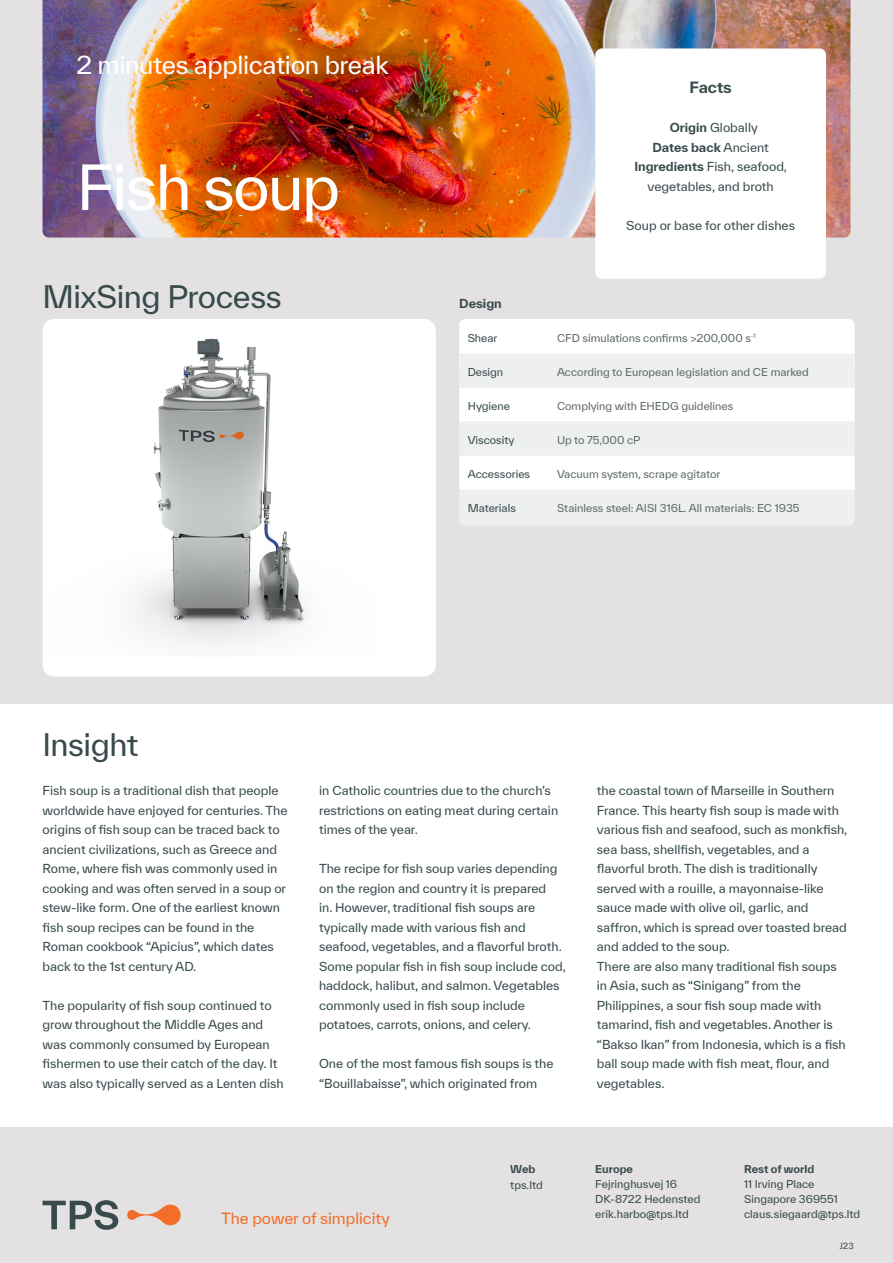
<style>
.page{position:relative;width:893px;height:1263px;background:#fff}
.page>*{position:absolute;margin:0;border:0;box-sizing:border-box;transform-origin:0 0}
.t1{font:60px "TWK Everett";letter-spacing:-.03em;color:#fff}
.t2{font:30px "TWK Everett";letter-spacing:-.015em;color:#384a4c}
.Sub_headling{font:24px "TWK Everett";letter-spacing:-.015em;color:#fff}
.t3{font:15px "TWK Everett";color:#f36e28}
.Body_copy_8pt{font:700 15px "TWK Everett";letter-spacing:-.005em;color:#384a4c}
.Body_copy_8pt-2{font:12px/19.5px "TWK Everett";color:#384a4c}
.Body_copy_8pt-3{font:700 12px "TWK Everett";color:#384a4c}
.t4{font:10.5px "TWK Everett";color:#5e686a}
.t5{font:10.5px/15px "TWK Everett";color:#384a4c}
.t6{font:700 10.5px "TWK Everett";color:#384a4c}
.t7{font:8.25px "TWK Everett";color:#384a4c}
.s1{font-weight:700}
.s2{font-weight:400}
</style>
<div class="page">
<div style="left:0;top:1127px;width:893px;height:136px;background:#e3e1e2"></div>
<svg style="left:43px;top:1200px;width:75px;height:30px"></svg>
<svg style="left:127px;top:1204px;width:54px;height:21px"></svg>
<div style="left:0;top:0;width:893px;height:704px;background:#e3e1e2"></div>
<div style="left:43px;top:319px;width:393px;height:357px;background:#fff;border-radius:12px"></div>
<img style="left:43px;top:319px;width:263px;height:326px">
<div style="left:459px;top:319px;width:396px;height:55px;background:#fff;border-radius:6px"></div>
<div style="left:459px;top:477px;width:396px;height:49px;background:#eef0f0;border-radius:6px"></div>
<svg style="left:459px;top:353px;width:396px;height:136px"></svg>
<img style="left:43px;top:0;width:807px;height:238px">
<div style="left:595px;top:48px;width:231px;height:231px;background:#fff;border-radius:6px"></div>
<p class="Sub_headling" style="left:77px;top:48px;width:314px">2 minutes application break</p>
<p class="t1" style="left:77px;top:146px;width:265px">Fish soup</p>
<h2 class="t2" style="left:43px;top:275px;width:241px">MixSing Process</h2>
<p class="Body_copy_8pt-3" style="left:459px;top:294px;width:44px">Design</p>
<p class="Body_copy_8pt" style="left:689px;top:77px;width:44px">Facts</p>
<p class="Body_copy_8pt-2" style="left:670px;top:118px;width:89px"><span class="s1">Origin</span> Globally</p>
<p class="Body_copy_8pt-3" style="left:652px;top:138px;width:118px">Dates back <span class="s2">Ancient</span></p>
<p class="Body_copy_8pt-2" style="left:634px;top:157px;width:154px;text-align:center"><span class="s1">Ingredients</span> Fish, seafood, vegetables, and broth</p>
<p class="Body_copy_8pt-2" style="left:626px;top:215px;width:170px">Soup or base for other dishes</p>
<p class="t5" style="left:468px;top:330px;width:31px">Shear</p>
<p class="t4" style="left:557px;top:330px;width:200px">CFD simulations confirms &gt;200,000 s<sup>-1</sup></p>
<p class="t5" style="left:468px;top:364px;width:37px">Design</p>
<p class="t4" style="left:557px;top:364px;width:253px">According to European legislation and CE marked</p>
<p class="t5" style="left:468px;top:398px;width:44px">Hygiene</p>
<p class="t4" style="left:557px;top:398px;width:178px">Complying with EHEDG guidelines</p>
<p class="t5" style="left:468px;top:432px;width:48px">Viscosity</p>
<p class="t4" style="left:557px;top:432px;width:85px">Up to 75,000 cP</p>
<p class="t5" style="left:468px;top:466px;width:64px">Accessories</p>
<p class="t4" style="left:557px;top:466px;width:165px">Vacuum system, scrape agitator</p>
<p class="t5" style="left:468px;top:500px;width:50px">Materials</p>
<p class="t4" style="left:557px;top:500px;width:244px">Stainless steel: AISI 316L. All materials: EC 1935</p>
<h2 class="t2" style="left:43px;top:724px;width:98px">Insight</h2>
<p class="Body_copy_8pt-2" style="left:43px;top:781px;width:247px">Fish soup is a traditional dish that people worldwide have enjoyed for centuries. The origins of fish soup can be traced back to ancient civilizations, such as Greece and Rome, where fish was commonly used in cooking and was often served in a soup or stew-like form. One of the earliest known fish soup recipes can be found in the Roman cookbook “Apicius”, which dates back to the 1st century AD.</p>
<p class="Body_copy_8pt-2" style="left:43px;top:995px;width:243px">The popularity of fish soup continued to grow throughout the Middle Ages and was commonly consumed by European fishermen to use their catch of the day. It was also typically served as a Lenten dish</p>
<p class="Body_copy_8pt-2" style="left:319px;top:781px;width:241px">in Catholic countries due to the church’s restrictions on eating meat during certain times of the year.</p>
<p class="Body_copy_8pt-2" style="left:319px;top:859px;width:248px">The recipe for fish soup varies depending on the region and country it is prepared<br>in. However, traditional fish soups are typically made with various fish and seafood, vegetables, and a flavorful broth.<br>Some popular fish in fish soup include cod, haddock, halibut, and salmon. Vegetables commonly used in fish soup include potatoes, carrots, onions, and celery.</p>
<p class="Body_copy_8pt-2" style="left:319px;top:1054px;width:236px">One of the most famous fish soups is the “Bouillabaisse”, which originated from</p>
<p class="t6" style="left:510px;top:1161px;width:27px">Web</p>
<p class="t5" style="left:510px;top:1177px;width:34px">tps.ltd</p>
<p class="t3" style="left:221px;top:1208px;width:170px">The power of simplicity</p>
<p class="Body_copy_8pt-2" style="left:597px;top:781px;width:252px">the coastal town of Marseille in Southern France. This hearty fish soup is made with various fish and seafood, such as monkfish, sea bass, shellfish, vegetables, and a flavorful broth. The dish is traditionally served with a rouille, a mayonnaise-like sauce made with olive oil, garlic, and saffron, which is spread over toasted bread and added to the soup.</p>
<p class="Body_copy_8pt-2" style="left:597px;top:956px;width:250px">There are also many traditional fish soups in Asia, such as “Sinigang” from the Philippines, a sour fish soup made with tamarind, fish and vegetables. Another is “Bakso Ikan” from Indonesia, which is a fish ball soup made with fish meat, flour, and vegetables.</p>
<p class="t6" style="left:595px;top:1161px;width:39px">Europe</p>
<p class="t5" style="left:595px;top:1176px;width:107px">Fejringhusvej 16<br>DK-8722 Hedensted erik.harbo@tps.ltd</p>
<p class="t6" style="left:744px;top:1161px;width:72px">Rest of world</p>
<p class="t5" style="left:744px;top:1176px;width:118px">11 Irving Place<br>Singapore 369551 claus.siegaard@tps.ltd</p>
<p class="t7" style="left:840px;top:1240px;width:15px">J23</p>
</div>
